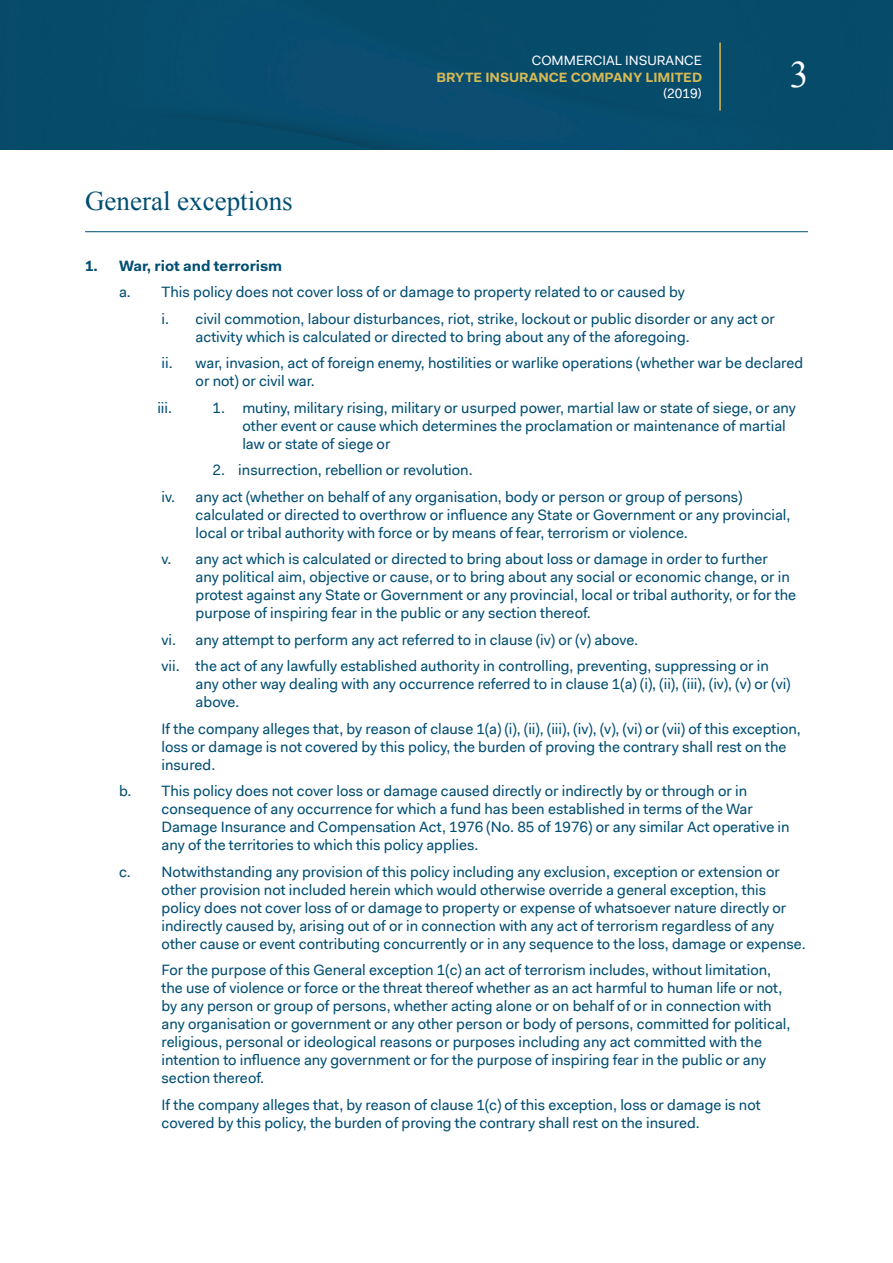
<style>
.page{position:relative;width:893px;height:1263px;background:#fff}
.page>*{position:absolute;margin:0;border:0;box-sizing:border-box;transform-origin:0 0}
.t1{font:37.5px "Times New Roman";color:#fff}
.t2{font:27px "Times New Roman";color:#004e73}
.t3{font:15px/18px "Fakt Pro";color:#004e73}
.t4{font:700 15px "Fakt Pro";color:#004e73}
.t5{font:700 13.5px "Fakt Pro";color:#d4b957}
.t6{font:13.5px "Fakt Pro";color:#fff}
</style>
<div class="page">
<div style="left:0;top:0;width:893px;height:150px;background:#074b6b"></div>
<hr style="left:719px;top:43px;width:2px;height:68px;background:#d4b957">
<hr style="left:85px;top:231px;width:723px;height:1px;background:#004e73">
<h2 class="t2" style="left:85px;top:183px;width:209px">General exceptions</h2>
<p class="t6" style="left:532px;top:52px;width:172px">Commercial I nsurance</p>
<p class="t5" style="left:436px;top:68px;width:267px">BRYTE INSURANCE COMPANY LIMITED</p>
<p class="t6" style="left:663px;top:84px;width:41px">(2019)</p>
<h1 class="t1" style="left:790px;top:49px;width:20px">3</h1>
<p class="t4" style="left:85px;top:255px;width:199px">1. WAR, RIOT AND TERRORISM</p>
<p class="t3" style="left:162px;top:279px;width:615px;line-height:26.5px;text-indent:-43px">a. This policy does not cover loss of or damage to property related to or caused by<br>i. civil commotion, labour disturbances, riot, strike, lockout or public disorder or any act or</p>
<p class="t3" style="left:162px;top:323px;width:643px;line-height:26.5px;text-indent:34px">activity which is calculated or directed to bring about any of the aforegoing.<br>ii. war, invasion, act of foreign enemy, hostilities or warlike operations (whether war be declared</p>
<p class="t3" style="left:196px;top:372px;width:121px">or not) or civil war.</p>
<p class="t3" style="left:157px;top:398px;width:16px">iii.</p>
<p class="t3" style="left:242px;top:398px;width:555px;text-indent:-30px">1. mutiny, military rising, military or usurped power, martial law or state of siege, or any other event or cause which determines the proclamation or maintenance of martial law or state of siege or</p>
<p class="t3" style="left:162px;top:457px;width:582px;line-height:26.5px;text-indent:51px">2. insurrection, rebellion or revolution.<br>iv. any act (whether on behalf of any organisation, body or person or group of persons)</p>
<p class="t3" style="left:196px;top:505px;width:596px">calculated or directed to overthrow or influence any State or Government or any provincial, local or tribal authority with force or by means of fear, terrorism or violence.</p>
<p class="t3" style="left:196px;top:550px;width:602px;text-indent:-34px">v. any act which is calculated or directed to bring about loss or damage in order to further<br>any political aim, objective or cause, or to bring about any social or economic change, or in protest against any State or Government or any provincial, local or tribal authority, or for the purpose of inspiring fear in the public or any section thereof.</p>
<p class="t3" style="left:162px;top:626px;width:609px;line-height:26.5px">vi. any attempt to perform any act referred to in clause (iv) or (v) above.<br>vii. the act of any lawfully established authority in controlling, preventing, suppressing or in</p>
<p class="t3" style="left:196px;top:675px;width:596px">any other way dealing with any occurrence referred to in clause 1(a) (i), (ii), (iii), (iv), (v) or (vi) above.</p>
<p class="t3" style="left:162px;top:719px;width:641px">If the company alleges that, by reason of clause 1(a) (i), (ii), (iii), (iv), (v), (vi) or (vii) of this exception, loss or damage is not covered by this policy, the burden of proving the contrary shall rest on the insured.</p>
<p class="t3" style="left:162px;top:782px;width:629px;text-indent:-43px">b. This policy does not cover loss or damage caused directly or indirectly by or through or in consequence of any occurrence for which a fund has been established in terms of the War Damage Insurance and Compensation Act, 1976 (No. 85 of 1976) or any similar Act operative in any of the territories to which this policy applies.</p>
<p class="t3" style="left:162px;top:862px;width:646px;text-indent:-43px">c. Notwithstanding any provision of this policy including any exclusion, exception or extension or other provision not included herein which would otherwise override a general exception, this policy does not cover loss of or damage to property or expense of whatsoever nature directly or indirectly caused by, arising out of or in connection with any act of terrorism regardless of any other cause or event contributing concurrently or in any sequence to the loss, damage or expense.</p>
<p class="t3" style="left:162px;top:961px;width:630px">For the purpose of this General exception 1(c) an act of terrorism includes, without limitation, the use of violence or force or the threat thereof whether as an act harmful to human life or not, by any person or group of persons, whether acting alone or on behalf of or in connection with any organisation or government or any other person or body of persons, committed for political, religious, personal or ideological reasons or purposes including any act committed with the intention to influence any government or for the purpose of inspiring fear in the public or any section thereof.</p>
<p class="t3" style="left:162px;top:1095px;width:601px">If the company alleges that, by reason of clause 1(c) of this exception, loss or damage is not covered by this policy, the burden of proving the contrary shall rest on the insured.</p>
</div>
